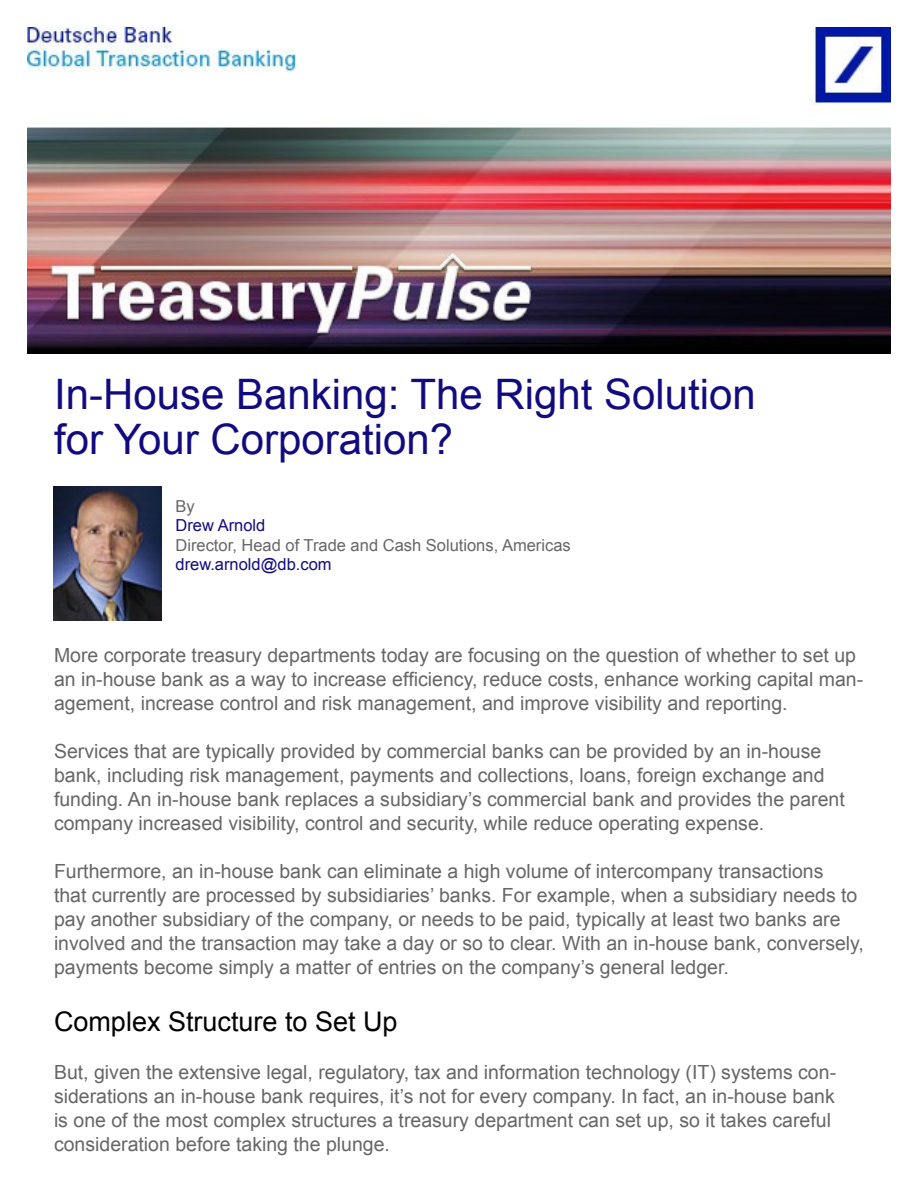
<style>
.page{position:relative;width:918px;height:1188px;background:#fff}
.page>*{position:absolute;margin:0;border:0;box-sizing:border-box;transform-origin:0 0}
.t1{font:42px/45px "Arial";color:#120b80}
.t2{font:27px "Arial";color:#000}
.t3{font:19.5px/24px "Arial";color:#666}
.t4{font:16.5px "Arial";color:#666}
.t5{font:16.5px "Arial";color:#120b80}
</style>
<div class="page">
<img style="left:54px;top:486px;width:108px;height:135px">
<img style="left:27px;top:27px;width:864px;height:327px">
<h1 class="t1" style="left:54px;top:372px;width:703px">In-House Banking: The Right Solution for Your Corporation?</h1>
<p class="t4" style="left:176px;top:495px;width:21px">By</p>
<p class="t5" style="left:176px;top:514px;width:91px">Drew Arnold</p>
<p class="t4" style="left:176px;top:534px;width:397px">Director, Head of Trade and Cash Solutions, Americas</p>
<p class="t5" style="left:176px;top:553px;width:158px">drew.arnold@db.com</p>
<p class="t3" style="left:54px;top:644px;width:811px">More corporate treasury departments today are focusing on the question of whether to set up an in-house bank as a way to increase efficiency, reduce costs, enhance working capital man&shy;agement, increase control and risk management, and improve visibility and reporting.</p>
<p class="t3" style="left:54px;top:740px;width:792px">Services that are typically provided by commercial banks can be provided by an in-house bank, including risk management, payments and collections, loans, foreign exchange and funding. An in-house bank replaces a subsidiary’s commercial bank and provides the parent company increased visibility, control and security, while reduce operating expense.</p>
<p class="t3" style="left:54px;top:860px;width:812px">Furthermore, an in-house bank can eliminate a high volume of intercompany transactions<br>that currently are processed by subsidiaries’ banks. For example, when a subsidiary needs to pay another subsidiary of the company, or needs to be paid, typically at least two banks are involved and the transaction may take a day or so to clear. With an in-house bank, conversely, payments become simply a matter of entries on the company’s general ledger.</p>
<h2 class="t2" style="left:54px;top:1004px;width:345px">Complex Structure to Set Up</h2>
<p class="t3" style="left:54px;top:1061px;width:784px">But, given the extensive legal, regulatory, tax and information technology (IT) systems con&shy;siderations an in-house bank requires, it’s not for every company. In fact, an in-house bank is one of the most complex structures a treasury department can set up, so it takes careful consideration before taking the plunge.</p>
</div>
